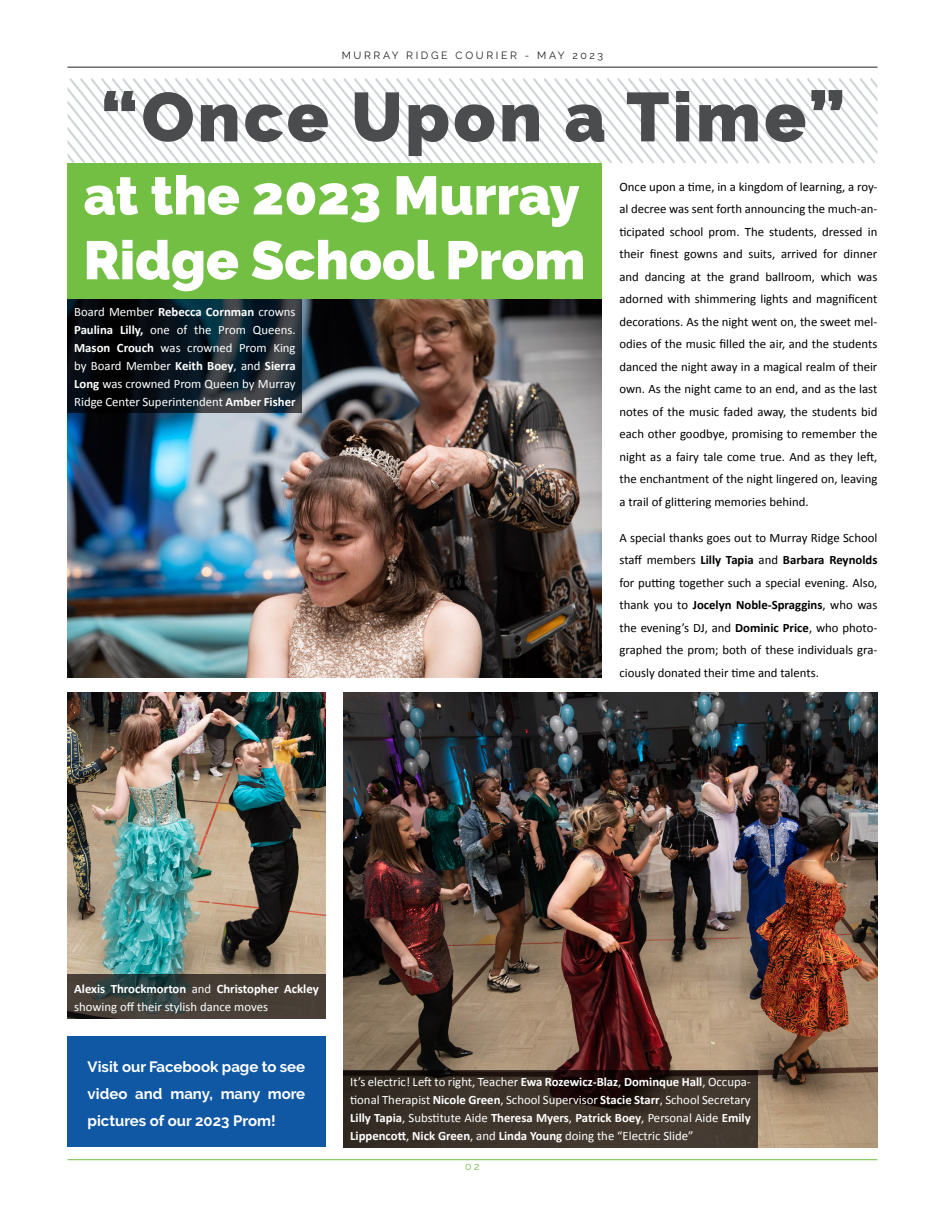
<style>
.page{position:relative;width:945px;height:1215px;background:#fff}
.page>*{position:absolute;margin:0;border:0;box-sizing:border-box;transform-origin:0 0}
.t1{font:900 69px "Raleway";letter-spacing:.05em;color:#4b4c4d}
.t2{font:900 54px/64.8px "Raleway";color:#fff}
.t3{font:700 15px/27px "Raleway";color:#fff;text-align:justify}
.t4{font:12.75px/22.5px "Calibri";color:#000;text-align:justify}
.t5{font:12.75px/18px "Calibri";color:#fff;text-align:justify}
.t6{font:700 12.75px/18px "Calibri";color:#fff}
.t7{font:10.5px "Raleway";letter-spacing:.25em;color:#231f20}
.t8{font:10.5px "Raleway";color:#71bf44}
.s1{font-weight:700}
.s2{font-weight:400}
</style>
<div class="page">
<svg style="left:67px;top:78px;width:810px;height:86px"></svg>
<div style="left:67px;top:164px;width:535px;height:136px;background:#73bf44"></div>
<hr style="left:68px;top:1159px;width:810px;height:1px;background:#71bf44">
<hr style="left:68px;top:67px;width:810px;height:1px;background:#231f20">
<img style="left:67px;top:693px;width:259px;height:282px">
<img style="left:68px;top:300px;width:534px;height:378px">
<img style="left:344px;top:693px;width:534px;height:455px">
<div style="left:67px;top:1036px;width:259px;height:112px;background:#1058a4"></div>
<svg style="left:67px;top:300px;width:235px;height:113px;background:#111b23"></svg>
<svg style="left:67px;top:975px;width:259px;height:44px;background:#3f3e37"></svg>
<svg style="left:343px;top:1070px;width:415px;height:78px;background:#372d25"></svg>
<p class="t7" style="left:342px;top:49px;width:263px">MURRAY RIDGE COURIER - MAY 2023</p>
<p class="t1" style="left:101px;top:77px;width:746px">“Once Upon a Time”</p>
<p class="t4" style="left:620px;top:175px;width:259px">Once upon a time, in a kingdom of learning, a roy&shy;al decree was sent forth announcing the much-an&shy;ticipated school prom. The students, dressed in their finest gowns and suits, arrived for dinner and dancing at the grand ballroom, which was adorned with shimmering lights and magnificent decorations. As the night went on, the sweet mel&shy;odies of the music filled the air, and the students danced the night away in a magical realm of their own. As the night came to an end, and as the last notes of the music faded away, the students bid each other goodbye, promising to remember the night as a fairy tale come true. And as they left, the enchantment of the night lingered on, leaving a trail of glittering memories behind.</p>
<p class="t4" style="left:619px;top:526px;width:259px">A special thanks goes out to Murray Ridge School staff members <span class="s1">Lilly Tapia</span> and <span class="s1">Barbara Reynolds </span>for putting together such a special evening. Also, thank you to <span class="s1">Jocelyn Noble-Spraggins</span>, who was the evening’s DJ, and <span class="s1">Dominic Price</span>, who photo&shy;graphed the prom; both of these individuals gra&shy;ciously donated their time and talents.</p>
<p class="t2" style="left:84px;top:163px;width:503px">at the 2023 Murray<br>Ridge School Prom</p>
<p class="t5" style="left:74px;top:303px;width:223px">Board Member <span class="s1">Rebecca Cornman</span> crowns <span class="s1">Paulina Lilly,</span> one of the Prom Queens.<br><span class="s1">Mason Crouch</span> was crowned Prom King by Board Member <span class="s1">Keith Boey</span>, and <span class="s1">Sierra Long</span> was crowned Prom Queen by Murray Ridge Center Superintendent <span class="s1">Amber Fisher</span></p>
<p class="t6" style="left:74px;top:979px;width:246px">Alexis Throckmorton <span class="s2">and</span> Christopher Ackley <span class="s2">showing off their stylish dance moves</span></p>
<p class="t3" style="left:88px;top:1053px;width:219px">Visit our Facebook page to see video and many, many more pictures of our 2023 Prom!</p>
<p class="t5" style="left:350px;top:1073px;width:402px">It’s electric! Left to right, Teacher <span class="s1">Ewa Rozewicz-Blaz</span>, <span class="s1">Dominque Hall</span>, Occupa&shy;tional Therapist <span class="s1">Nicole Green</span>, School Supervisor <span class="s1">Stacie Starr</span>, School Secretary <span class="s1">Lilly Tapia</span>, Substitute Aide <span class="s1">Theresa Myers</span>, <span class="s1">Patrick Boey</span>, Personal Aide <span class="s1">Emily Lippencott</span>, <span class="s1">Nick Green</span>, and <span class="s1">Linda Young</span> doing the “Electric Slide”</p>
<p class="t8" style="left:465px;top:1160px;width:16px">02</p>
</div>
